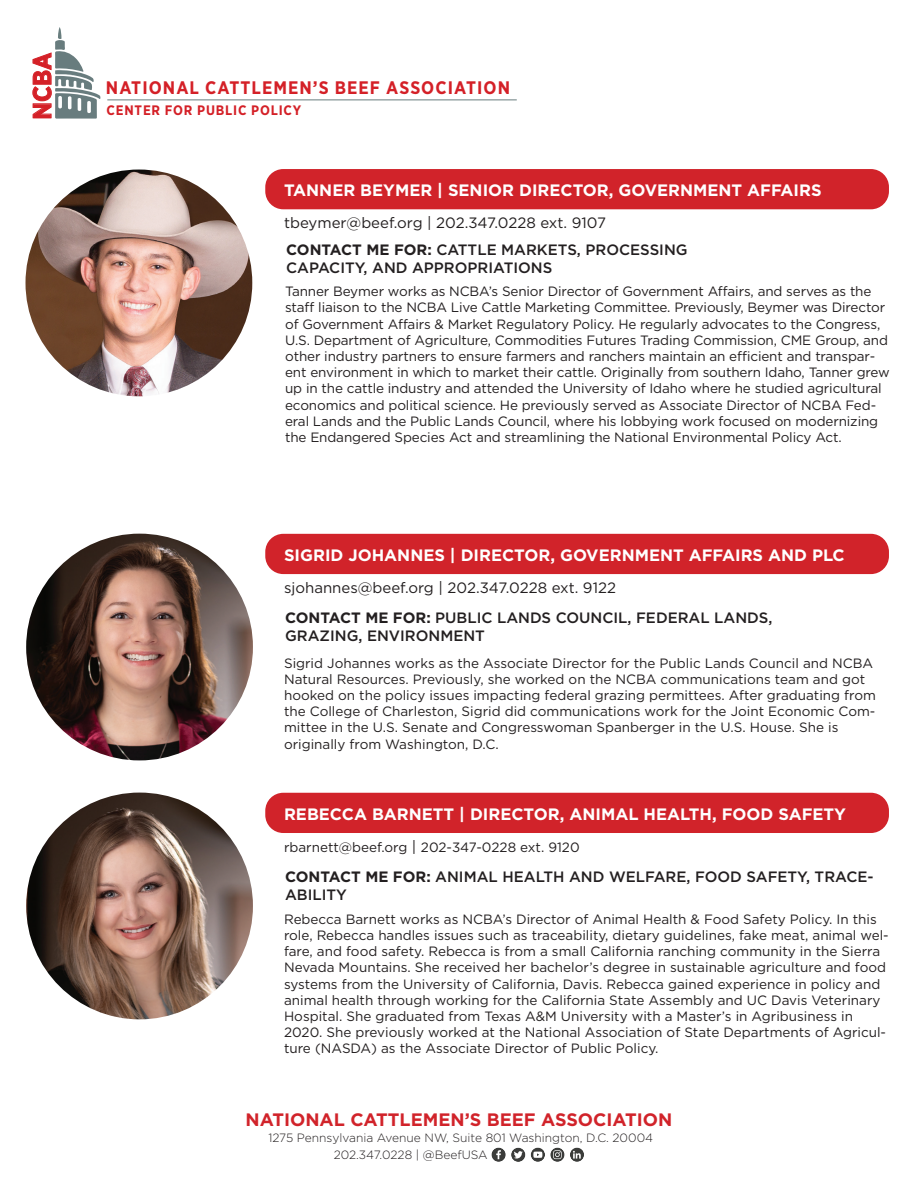
<style>
.page{position:relative;width:918px;height:1188px;background:#fff}
.page>*{position:absolute;margin:0;border:0;box-sizing:border-box;transform-origin:0 0}
.t1{font:700 25.65px "Gotham Narrow";color:#d42027}
.t2{font:700 18.15px "Gotham Narrow";letter-spacing:.055em;color:#d42027}
.t3{font:700 18px "Gotham";color:#d1232a}
.t4{font:700 16.5px "Gotham";color:#fff}
.t5{font:500 15px/18px "Gotham";color:#231f20}
.t6{font:15px "Gotham";color:#231f20}
.t7{font:700 13.65px "Gotham Narrow";letter-spacing:.06em;color:#d42027}
.t8{font:13.5px/16.2px "Gotham";letter-spacing:-.01em;color:#231f20}
.t9{font:300 12px/16.5px "Gotham";color:#231f20}
.s1{font-weight:700}
.s2{font-size:15px}
</style>
<div class="page">
<div style="left:265px;top:534px;width:624px;height:40px;background:#d1232a;border-radius:18px"></div>
<div style="left:265px;top:169px;width:624px;height:40px;background:#d1232a;border-radius:18px"></div>
<img style="left:26px;top:534px;width:227px;height:226px;border-radius:113px">
<svg style="left:55px;top:27px;width:46px;height:92px"></svg>
<hr style="left:107px;top:100px;width:410px;height:1px;background:#687c7e">
<svg style="left:531px;top:1148px;width:53px;height:14px"></svg>
<svg style="left:491px;top:1148px;width:34px;height:14px"></svg>
<img style="left:26px;top:170px;width:226px;height:226px;border-radius:113px">
<div style="left:265px;top:793px;width:624px;height:40px;background:#d1232a;border-radius:18px"></div>
<img style="left:26px;top:793px;width:227px;height:226px;border-radius:113px">
<h1 class="t1" style="left:26px;top:120px;width:68px;rotate:-90deg">NCBA</h1>
<h2 class="t2" style="left:106px;top:75px;width:406px">NATIONAL CATTLEMEN’S BEEF ASSOCIATION</h2>
<p class="t7" style="left:107px;top:102px;width:196px">CENTER FOR PUBLIC POLICY</p>
<p class="t4" style="left:284px;top:179px;width:539px">TANNER BEYMER | SENIOR DIRECTOR, GOVERNMENT AFFAIRS</p>
<p class="t6" style="left:284px;top:213px;width:324px">tbeymer@beef.org | 202.347.0228 ext. 9107</p>
<p class="t5" style="left:286px;top:240px;width:403px"><span class="s1">CONTACT ME FOR:</span> CATTLE MARKETS, PROCESSING<br>CAPACITY, AND APPROPRIATIONS</p>
<p class="t8" style="left:285px;top:283px;width:606px">Tanner Beymer works as NCBA’s Senior Director of Government Affairs, and serves as the staff liaison to the NCBA Live Cattle Marketing Committee. Previously, Beymer was Director of Government Affairs &amp; Market Regulatory Policy. He regularly advocates to the Congress, U.S. Department of Agriculture, Commodities Futures Trading Commission, CME Group, and other industry partners to ensure farmers and ranchers maintain an efficient and transpar&shy;ent environment in which to market their cattle. Originally from southern Idaho, Tanner grew up in the cattle industry and attended the University of Idaho where he studied agricultural economics and political science. He previously served as Associate Director of NCBA Fed&shy;eral Lands and the Public Lands Council, where his lobbying work focused on modernizing the Endangered Species Act and streamlining the National Environmental Policy Act.</p>
<p class="t4" style="left:284px;top:544px;width:562px">SIGRID JOHANNES | DIRECTOR, GOVERNMENT AFFAIRS AND PLC</p>
<p class="t6" style="left:284px;top:578px;width:333px">sjohannes@beef.org | 202.347.0228 ext. 9122</p>
<p class="t5" style="left:285px;top:608px;width:489px"><span class="s1">CONTACT ME FOR:</span> PUBLIC LANDS COUNCIL, FEDERAL LANDS,<br>GRAZING, ENVIRONMENT</p>
<p class="t8" style="left:284px;top:654px;width:593px">Sigrid Johannes works as the Associate Director for the Public Lands Council and NCBA Natural Resources. Previously, she worked on the NCBA communications team and got hooked on the policy issues impacting federal grazing permittees. After graduating from the College of Charleston, Sigrid did communications work for the Joint Economic Com&shy;mittee in the U.S. Senate and Congresswoman Spanberger in the U.S. House. She is originally from Washington, D.C.</p>
<p class="t4" style="left:284px;top:803px;width:564px">REBECCA BARNETT | DIRECTOR, ANIMAL HEALTH, FOOD SAFETY</p>
<p class="t8" style="left:284px;top:838px;width:297px">rbarnett@beef.org <span class="s2">|</span> 202-347-0228 ext. 9120</p>
<p class="t5" style="left:285px;top:867px;width:590px"><span class="s1">CONTACT ME FOR:</span> ANIMAL HEALTH AND WELFARE, FOOD SAFETY, TRACE-<br>ABILITY</p>
<p class="t8" style="left:284px;top:911px;width:606px">Rebecca Barnett works as NCBA’s Director of Animal Health &amp; Food Safety Policy. In this role, Rebecca handles issues such as traceability, dietary guidelines, fake meat, animal wel&shy;fare, and food safety. Rebecca is from a small California ranching community in the Sierra Nevada Mountains. She received her bachelor’s degree in sustainable agriculture and food systems from the University of California, Davis. Rebecca gained experience in policy and animal health through working for the California State Assembly and UC Davis Veterinary Hospital. She graduated from Texas A&amp;M University with a Master’s in Agribusiness in 2020. She previously worked at the National Association of State Departments of Agricul&shy;ture (NASDA) as the Associate Director of Public Policy.</p>
<h3 class="t3" style="left:246px;top:1108px;width:428px">NATIONAL CATTLEMEN’S BEEF ASSOCIATION</h3>
<p class="t9" style="left:334px;top:1130px;width:321px;text-indent:-65px">1275 Pennsylvania Avenue NW, Suite 801 Washington, D.C. 20004<br>202.347.0228 | @BeefUSA</p>
</div>
